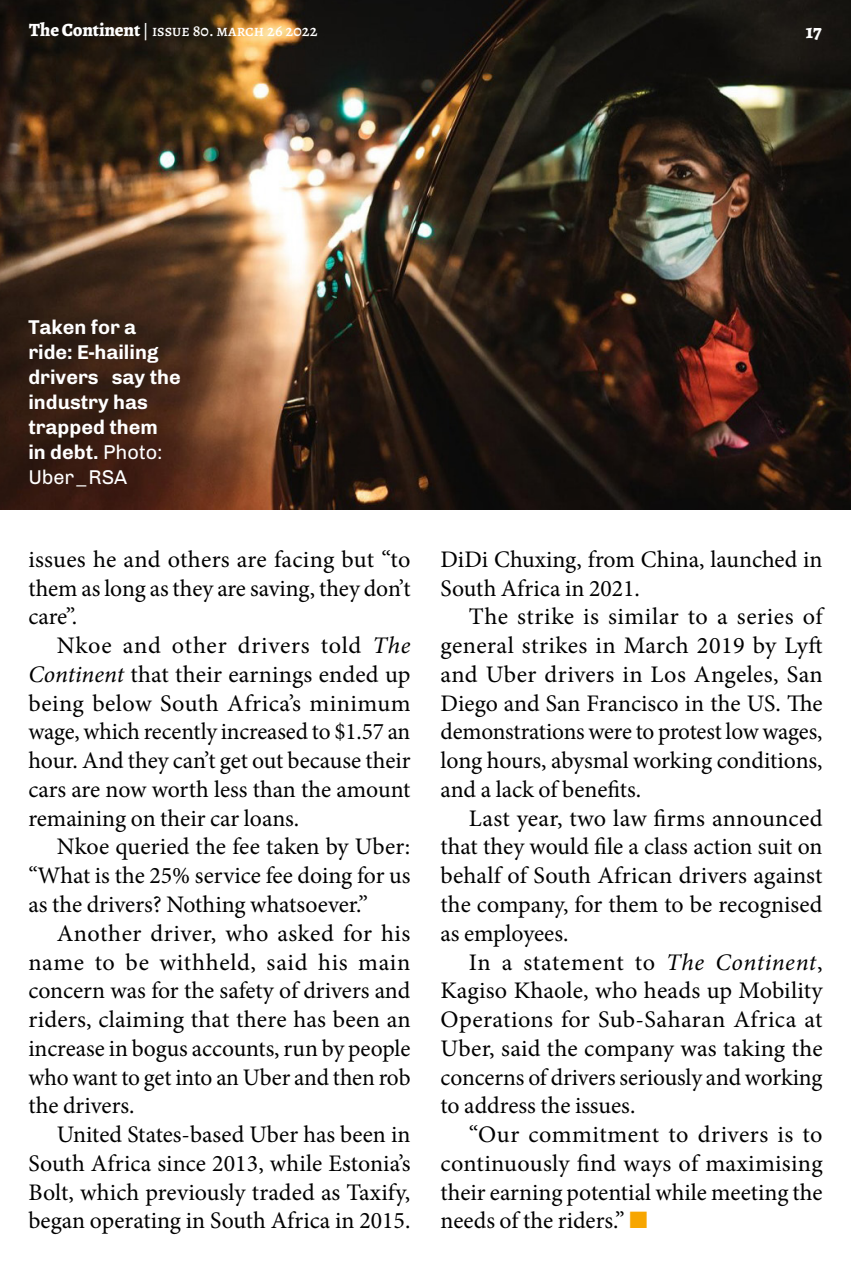
<style>
.page{position:relative;width:851px;height:1276px;background:#fff}
.page>*{position:absolute;margin:0;border:0;box-sizing:border-box;transform-origin:0 0}
.t1{font:23.75px/28.8px "Minion Pro";color:#000;text-align:justify}
.t2{font:700 20px/25px "Chivo";color:#fff}
.t3{font:800 20px "Alegreya";color:#fff}
.t4{font:500 16.25px "Alegreya";color:#fff}
.s1{font-weight:800;font-size:18.75px}
.s2{font-weight:400}
.s3{font-style:italic}
.s4{color:#f7a600}
</style>
<div class="page">
<img style="left:0;top:0;width:850px;height:509px">
<p class="t4" style="left:29px;top:20px;width:290px"><span class="s1">The Continent</span> | issue 80. march 26 2022</p>
<p class="t3" style="left:805px;top:16px;width:17px">17</p>
<p class="t2" style="left:28px;top:314px;width:154px">Taken for a ride: E-hailing drivers say the industry has trapped them<br>in debt. <span class="s2">Photo:<br>Uber_RSA</span></p>
<p class="t1" style="left:28px;top:545px;width:383px">issues he and others are facing but “to them as long as they are saving, they don’t care”.</p>
<p class="t1" style="left:28px;top:631px;width:383px;text-indent:28px">Nkoe and other drivers told <span class="s3">The Continent</span> that their earnings ended up being below South Africa’s minimum wage, which recently increased to $1.57 an hour. And they can’t get out because their cars are now worth less than the amount remaining on their car loans.</p>
<p class="t1" style="left:28px;top:832px;width:383px;text-indent:28px">Nkoe queried the fee taken by Uber: “What is the 25% service fee doing for us as the drivers? Nothing whatsoever.”</p>
<p class="t1" style="left:28px;top:919px;width:383px;text-indent:28px">Another driver, who asked for his name to be withheld, said his main concern was for the safety of drivers and riders, claiming that there has been an increase in bogus accounts, run by people who want to get into an Uber and then rob the drivers.</p>
<p class="t1" style="left:28px;top:1120px;width:383px;text-indent:28px">United States-based Uber has been in South Africa since 2013, while Estonia’s Bolt, which previously traded as Taxify, began operating in South Africa in 2015.</p>
<p class="t1" style="left:440px;top:545px;width:383px">DiDi Chuxing, from China, launched in<br>South Africa in 2021.</p>
<p class="t1" style="left:440px;top:602px;width:384px;text-indent:28px">The strike is similar to a series of general strikes in March 2019 by Lyft and Uber drivers in Los Angeles, San Diego and San Francisco in the US. The demonstrations were to protest low wages, long hours, abysmal working conditions, and a lack of benefits.</p>
<p class="t1" style="left:440px;top:804px;width:383px;text-indent:28px">Last year, two law firms announced that they would file a class action suit on behalf of South African drivers against the company, for them to be recognised as employees.</p>
<p class="t1" style="left:440px;top:947px;width:383px;text-indent:28px">In a statement to <span class="s3">The Continent</span>, Kagiso Khaole, who heads up Mobility Operations for Sub-Saharan Africa at Uber, said the company was taking the concerns of drivers seriously and working to address the issues.</p>
<p class="t1" style="left:440px;top:1120px;width:383px;text-indent:28px">“Our commitment to drivers is to continuously find ways of maximising their earning potential while meeting the needs of the riders.” <span class="s4">■</span></p>
</div>
